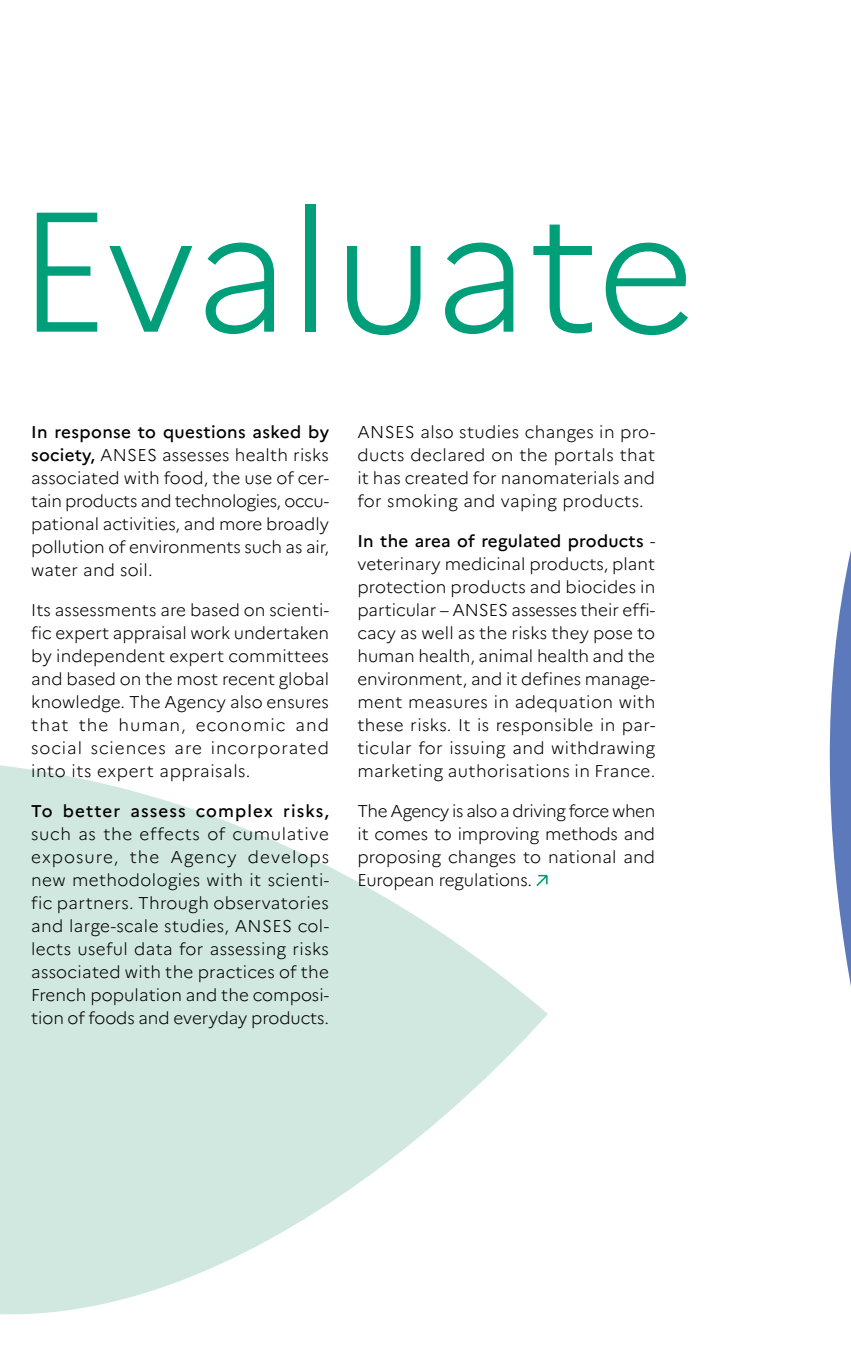
<style>
.page{position:relative;width:851px;height:1361px;background:#fff}
.page>*{position:absolute;margin:0;border:0;box-sizing:border-box;transform-origin:0 0}
.t1{font:300 170px "Marianne";letter-spacing:-.01em;color:#009f79}
.t2{font:300 17px/23px "Marianne";letter-spacing:.01em;color:#000;text-align:justify}
.t3{font:500 17px "Marianne";letter-spacing:.06em;color:#000}
.s1{font-weight:500}
</style>
<div class="page">
<svg style="left:829px;top:555px;width:21px;height:426px;fill:#5c79bb"></svg>
<svg style="left:0;top:765px;width:547px;height:550px;fill:#d0e8df"></svg>
<svg style="left:536px;top:875px;width:11px;height:11px"></svg>
<h1 class="t1" style="left:17px;top:140px;width:680px">Evaluate</h1>
<p class="t2" style="left:31px;top:419px;width:299px"><span class="s1">In response to questions asked by society,</span> ANSES assesses health risks associated with food, the use of cer&shy;tain products and technologies, occu&shy;pational activities, and more broadly pollution of environments such as air, water and soil.</p>
<p class="t2" style="left:31px;top:597px;width:299px">Its assessments are based on scienti&shy;fic expert appraisal work undertaken by independent expert committees and based on the most recent global knowledge. The Agency also ensures that the human, economic and social sciences are incorporated into its expert appraisals.</p>
<p class="t3" style="left:31px;top:798px;width:299px">To better assess complex risks,</p>
<p class="t2" style="left:31px;top:821px;width:299px">such as the effects of cumulative exposure, the Agency develops new methodologies with it scienti&shy;fic partners. Through observatories and large-scale studies, ANSES col&shy;lects useful data for assessing risks associated with the practices of the French population and the composi&shy;tion of foods and everyday products.</p>
<p class="t2" style="left:357px;top:419px;width:299px">ANSES also studies changes in pro&shy;ducts declared on the portals that it has created for nanomaterials and for smoking and vaping products.</p>
<p class="t2" style="left:357px;top:528px;width:299px"><span class="s1">In the area of regulated products</span> - veterinary medicinal products, plant protection products and biocides in particular – ANSES assesses their effi&shy;cacy as well as the risks they pose to human health, animal health and the environment, and it defines manage&shy;ment measures in adequation with these risks. It is responsible in par&shy;ticular for issuing and withdrawing marketing authorisations in France.</p>
<p class="t2" style="left:357px;top:798px;width:299px">The Agency is also a driving force when it comes to improving methods and proposing changes to national and European regulations.</p>
</div>
